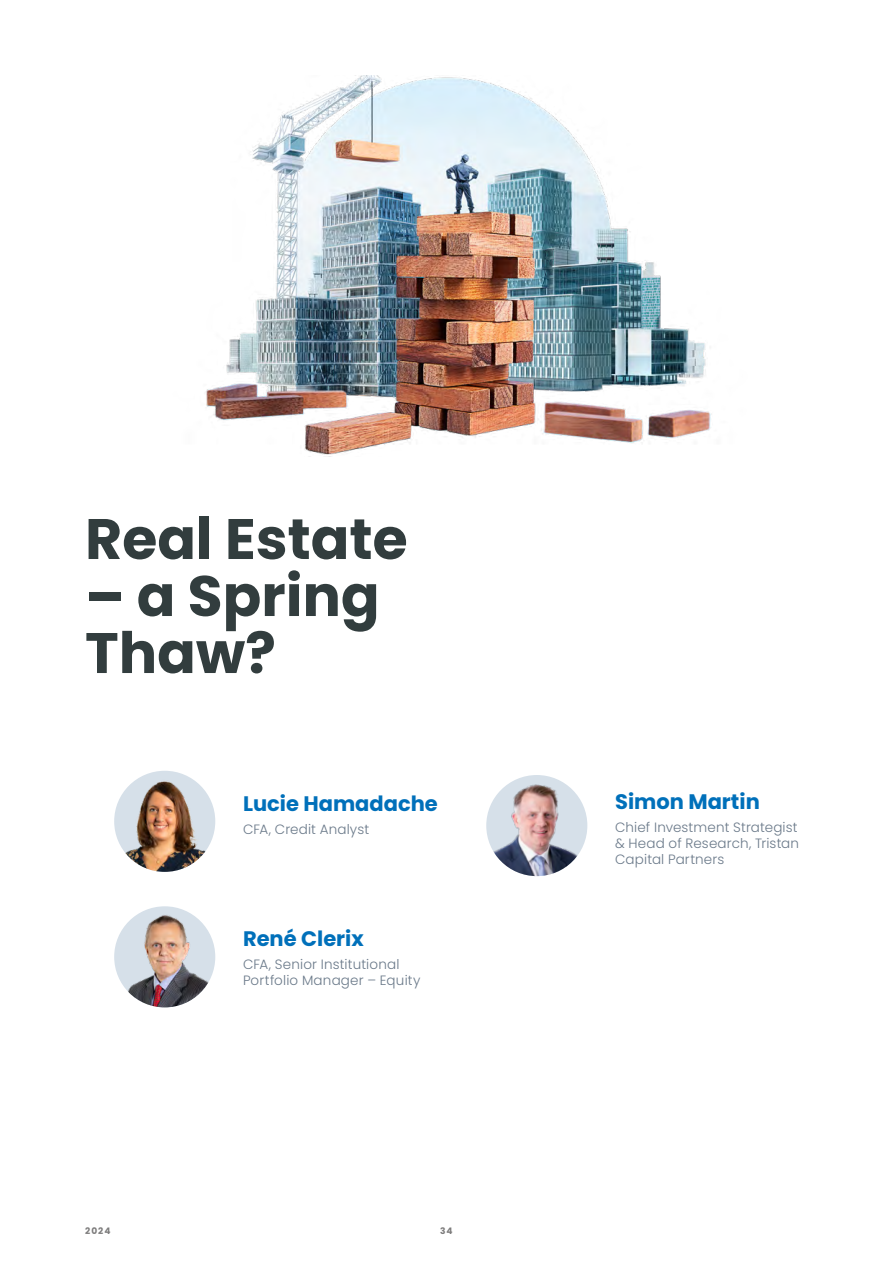
<style>
.page{position:relative;width:893px;height:1263px;background:#fff}
.page>*{position:absolute;margin:0;border:0;box-sizing:border-box;transform-origin:0 0}
.t1{font:700 57px/57px "Poppins";color:#323d3e}
.t2{font:700 21px "Poppins";color:#0070ba}
.t3{font:300 13.5px/16.2px "Poppins";letter-spacing:.01em;color:#6b7a8a}
.t4{font:700 9px "Poppins";letter-spacing:.12em;color:#7c7b7b}
</style>
<div class="page">
<img style="left:114px;top:771px;width:101px;height:101px;border-radius:51px">
<img style="left:206px;top:75px;width:506px;height:380px">
<img style="left:114px;top:906px;width:101px;height:101px;border-radius:51px">
<img style="left:486px;top:775px;width:101px;height:101px;border-radius:51px">
<h1 class="t1" style="left:85px;top:511px;width:324px">Real Estate</h1>
<h1 class="t1" style="left:85px;top:568px;width:296px">– a Spring<br>Thaw?</h1>
<h2 class="t2" style="left:243px;top:791px;width:196px">Lucie Hamadache</h2>
<p class="t3" style="left:243px;top:821px;width:128px">CFA, Credit Analyst</p>
<h2 class="t2" style="left:243px;top:927px;width:122px">René Clerix</h2>
<p class="t3" style="left:243px;top:956px;width:179px">CFA, Senior Institutional<br>Portfolio Manager – Equity</p>
<p class="t4" style="left:85px;top:1225px;width:27px">2024</p>
<p class="t4" style="left:440px;top:1225px;width:14px">34</p>
<h2 class="t2" style="left:615px;top:789px;width:146px">Simon Martin</h2>
<p class="t3" style="left:615px;top:819px;width:186px;text-align:justify">Chief Investment Strategist &amp; Head of Research, Tristan Capital Partners</p>
</div>
